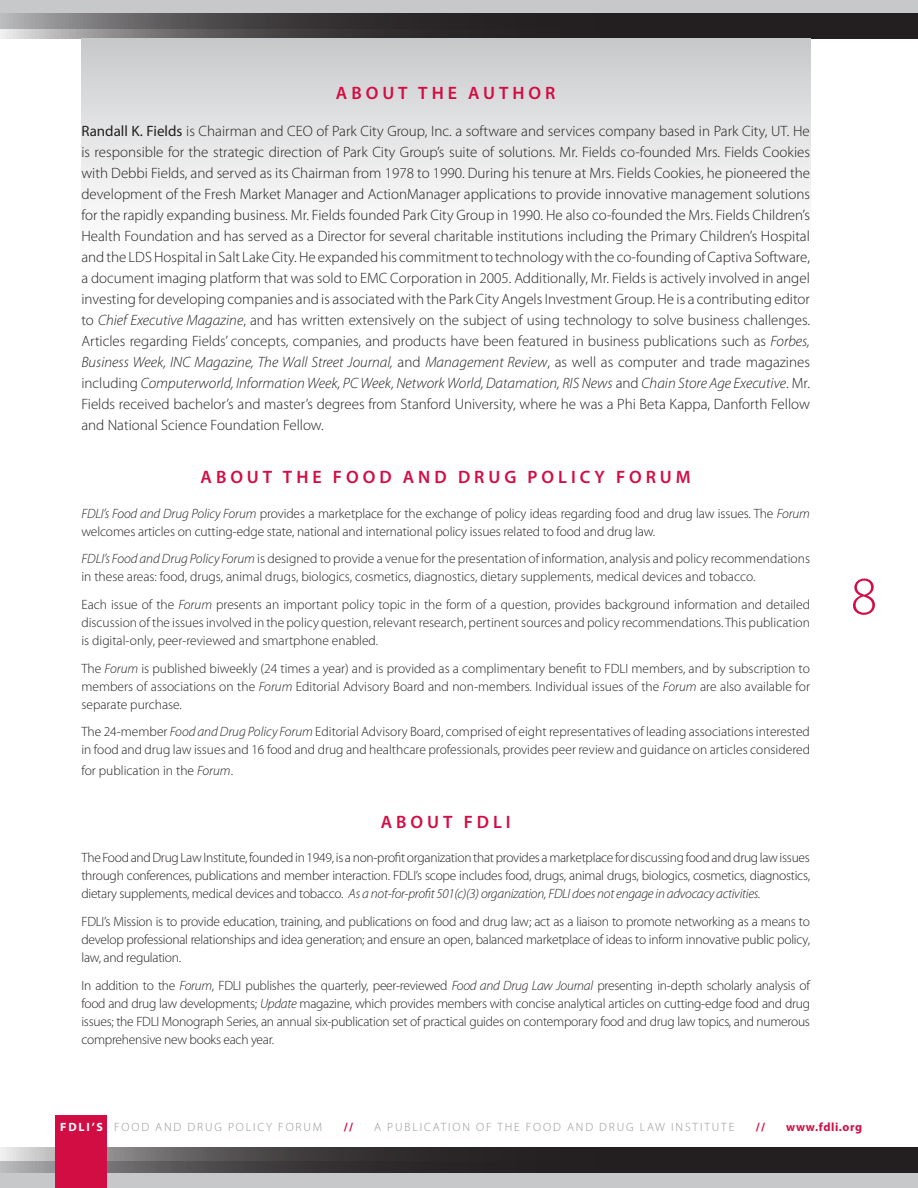
<style>
.page{position:relative;width:918px;height:1188px;background:#fff}
.page>*{position:absolute;margin:0;border:0;box-sizing:border-box;transform-origin:0 0}
.t1{font:300 54px "Myriad Pro";color:#d20d44}
.Subtitles{font:600 18px "Myriad Pro";letter-spacing:.22em;color:#d20d44}
.Text{font:300 15px/21px "Myriad Pro";color:#231f20;text-align:justify}
.Text-2{font:300 13.5px/18px "Myriad Pro";color:#231f20;text-align:justify}
.t2{font:300 12px "Myriad Pro";letter-spacing:.155em;color:#939598}
.t3{font:700 12px "Myriad Pro";letter-spacing:.05em;color:#d20d44}
.s1{font-weight:400}
.s2{font-style:italic}
.s3{font-weight:700;color:#fff}
</style>
<div class="page">
<div style="left:0;top:1161px;width:918px;height:27px;background:#c7c8ca"></div>
<div style="left:0;top:0;width:918px;height:28px;background:#c7c8ca"></div>
<svg style="left:0;top:13px;width:918px;height:26px;background:#444142"></svg>
<svg style="left:0;top:1147px;width:918px;height:26px;background:#3c393a"></svg>
<div style="left:56px;top:1115px;width:51px;height:73px;background:#d20d44"></div>
<div style="left:81px;top:39px;width:729px;height:240px;background:linear-gradient(to bottom,#cbccce,#fff)"></div>
<p class="Subtitles" style="left:336px;top:82px;width:221px">ABOUT THE AUTHOR</p>
<p class="Text" style="left:81px;top:121px;width:730px"><span class="s1">Randall K. Fields</span> is Chairman and CEO of Park City Group, Inc. a software and services company based in Park City, UT. He is responsible for the strategic direction of Park City Group’s suite of solutions. Mr. Fields co-founded Mrs. Fields Cookies with Debbi Fields, and served as its Chairman from 1978 to 1990. During his tenure at Mrs. Fields Cookies, he pioneered the development of the Fresh Market Manager and ActionManager applications to provide innovative management solutions for the rapidly expanding business. Mr. Fields founded Park City Group in 1990. He also co-founded the Mrs. Fields Children’s Health Foundation and has served as a Director for several charitable institutions including the Primary Children’s Hospital and the LDS Hospital in Salt Lake City. He expanded his commitment to technology with the co-founding of Captiva Software, a document imaging platform that was sold to EMC Corporation in 2005. Additionally, Mr. Fields is actively involved in angel investing for developing companies and is associated with the Park City Angels Investment Group. He is a contributing editor to <span class="s2">Chief Executive Magazine</span>, and has written extensively on the subject of using technology to solve business challenges.<br>Articles regarding Fields’ concepts, companies, and products have been featured in business publications such as <span class="s2">Forbes, Business Week, INC Magazine, The Wall Street Journal,</span> and <span class="s2">Management Review</span>, as well as computer and trade magazines including <span class="s2">Computerworld, Information Week, PC Week, Network World, Datamation, RIS News</span> and <span class="s2">Chain Store Age Executive</span>. Mr.<br>Fields received bachelor’s and master’s degrees from Stanford University, where he was a Phi Beta Kappa, Danforth Fellow and National Science Foundation Fellow.</p>
<p class="Subtitles" style="left:201px;top:466px;width:492px">ABOUT THE FOOD AND DRUG POLICY FORUM</p>
<p class="Text-2" style="left:81px;top:504px;width:730px"><span class="s2">FDLI’s Food and Drug Policy Forum</span> provides a marketplace for the exchange of policy ideas regarding food and drug law issues. The <span class="s2">Forum </span>welcomes articles on cutting-edge state, national and international policy issues related to food and drug law.</p>
<p class="Text-2" style="left:81px;top:550px;width:730px"><span class="s2">FDLI’s Food and Drug Policy Forum</span> is designed to provide a venue for the presentation of information, analysis and policy recommendations in these areas: food, drugs, animal drugs, biologics, cosmetics, diagnostics, dietary supplements, medical devices and tobacco.</p>
<p class="Text-2" style="left:81px;top:596px;width:730px">Each issue of the <span class="s2">Forum</span> presents an important policy topic in the form of a question, provides background information and detailed discussion of the issues involved in the policy question, relevant research, pertinent sources and policy recommendations. This publication is digital-only, peer-reviewed and smartphone enabled.</p>
<p class="Text-2" style="left:81px;top:659px;width:730px">The <span class="s2">Forum</span> is published biweekly (24 times a year) and is provided as a complimentary benefit to FDLI members, and by subscription to members of associations on the <span class="s2">Forum</span> Editorial Advisory Board and non-members. Individual issues of the <span class="s2">Forum</span> are also available for separate purchase.</p>
<p class="Text-2" style="left:81px;top:723px;width:730px">The 24-member <span class="s2">Food and Drug Policy Forum</span> Editorial Advisory Board, comprised of eight representatives of leading associations interested in food and drug law issues and 16 food and drug and healthcare professionals, provides peer review and guidance on articles considered</p>
<p class="Text-2" style="left:81px;top:762px;width:153px">for publication in the <span class="s2">Forum</span>.</p>
<p class="Subtitles" style="left:381px;top:811px;width:132px">ABOUT FDLI</p>
<p class="Text-2" style="left:81px;top:849px;width:730px">The Food and Drug Law Institute, founded in 1949, is a non-profit organization that provides a marketplace for discussing food and drug law issues through conferences, publications and member interaction. FDLI’s scope includes food, drugs, animal drugs, biologics, cosmetics, diagnostics, dietary supplements, medical devices and tobacco. <span class="s2">As a not-for-profit 501(c)(3) organization, FDLI does not engage in advocacy activities.</span></p>
<p class="Text-2" style="left:81px;top:913px;width:730px">FDLI’s Mission is to provide education, training, and publications on food and drug law; act as a liaison to promote networking as a means to develop professional relationships and idea generation; and ensure an open, balanced marketplace of ideas to inform innovative public policy, law, and regulation.</p>
<p class="Text-2" style="left:81px;top:977px;width:730px">In addition to the <span class="s2">Forum</span>, FDLI publishes the quarterly, peer-reviewed <span class="s2">Food and Drug Law Journal</span> presenting in-depth scholarly analysis of food and drug law developments; <span class="s2">Update</span> magazine, which provides members with concise analytical articles on cutting-edge food and drug issues; the FDLI Monograph Series, an annual six-publication set of practical guides on contemporary food and drug law topics, and numerous comprehensive new books each year.</p>
<h1 class="t1" style="left:851px;top:567px;width:28px">8</h1>
<p class="t2" style="left:60px;top:1120px;width:264px"><span class="s3">FDLI’S</span> FOOD AND DRUG POLICY FORUM</p>
<p class="t3" style="left:344px;top:1119px;width:11px">//</p>
<p class="t2" style="left:374px;top:1120px;width:362px">A PUBLICATION OF THE FOOD AND DRUG LAW INSTITUTE</p>
<p class="t3" style="left:756px;top:1119px;width:11px">//</p>
<p class="t3" style="left:786px;top:1119px;width:78px">www.fdli.org</p>
</div>
